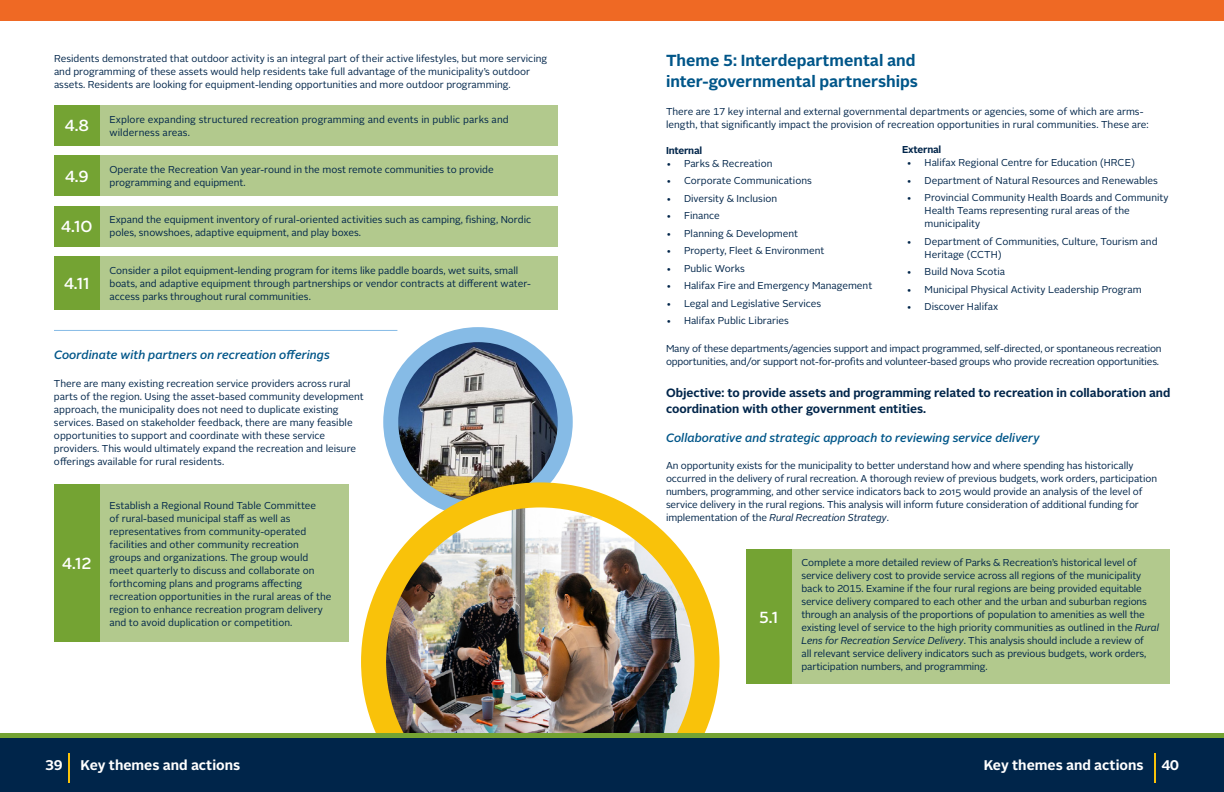
<style>
.page{position:relative;width:1224px;height:792px;background:#fff}
.page>*{position:absolute;margin:0;border:0;box-sizing:border-box;transform-origin:0 0}
.t1{font:700 16px/20.8px "Alright Sans";color:#005689}
.t2{font:500 16px "Alright Sans";color:#fff}
.t3{font:700 14px "Alright Sans";color:#fff}
.t4{font:700 12px/15.6px "Alright Sans";color:#00254a}
.t5{font:italic 500 12px "Alright Sans";color:#005689}
.t6{font:10px/13px "Alright Sans";color:#00254a}
.t7{font:10px/13px "Alright Sans";letter-spacing:-.02em;color:#00254a}
.t8{font:700 10px "Alright Sans";letter-spacing:-.02em;color:#00254a}
.s1{font-style:italic}
</style>
<div class="page">
<div style="left:0;top:0;width:1224px;height:20px;background:#ef6924"></div>
<img style="left:391px;top:335px;width:174px;height:174px;border-radius:87px">
<div style="left:383px;top:327px;width:190px;height:190px;border:15px solid #86bbe6;border-radius:50%"></div>
<img style="left:361px;top:482px;width:358px;height:251px">
<div style="left:0;top:734px;width:1224px;height:58px;background:#00254a"></div>
<div style="left:0;top:733px;width:1224px;height:5px;background:#74a333"></div>
<hr style="left:1154px;top:753px;width:2px;height:30px;background:#f9c20a">
<hr style="left:68px;top:753px;width:2px;height:30px;background:#f9c20a">
<div style="left:54px;top:105px;width:504px;height:41px;background:#b2c98d"></div>
<div style="left:54px;top:156px;width:504px;height:40px;background:#b2c98d"></div>
<div style="left:54px;top:206px;width:504px;height:40px;background:#b2c98d"></div>
<div style="left:54px;top:256px;width:504px;height:54px;background:#b2c98d"></div>
<div style="left:54px;top:485px;width:295px;height:157px;background:#b2c98d"></div>
<div style="left:54px;top:105px;width:45px;height:41px;background:#74a333"></div>
<div style="left:54px;top:156px;width:45px;height:40px;background:#74a333"></div>
<div style="left:54px;top:206px;width:45px;height:40px;background:#74a333"></div>
<div style="left:54px;top:256px;width:45px;height:54px;background:#74a333"></div>
<div style="left:54px;top:485px;width:45px;height:157px;background:#74a333"></div>
<hr style="left:54px;top:330px;width:343px;height:1px;background:#86bbe6">
<div style="left:746px;top:549px;width:424px;height:135px;background:#b2c98d"></div>
<div style="left:746px;top:549px;width:45px;height:135px;background:#74a333"></div>
<p class="t6" style="left:54px;top:52px;width:495px">Residents demonstrated that outdoor activity is an integral part of their active lifestyles, but more servicing and programming of these assets would help residents take full advantage of the municipality’s outdoor assets. Residents are looking for equipment-lending opportunities and more outdoor programming.</p>
<p class="t6" style="left:109px;top:113px;width:401px">Explore expanding structured recreation programming and events in public parks and wilderness areas.</p>
<p class="t6" style="left:109px;top:163px;width:386px">Operate the Recreation Van year-round in the most remote communities to provide programming and equipment.</p>
<p class="t6" style="left:109px;top:214px;width:423px">Expand the equipment inventory of rural-oriented activities such as camping, fishing, Nordic poles, snowshoes, adaptive equipment, and play boxes.</p>
<p class="t6" style="left:109px;top:264px;width:423px">Consider a pilot equipment-lending program for items like paddle boards, wet suits, small boats, and adaptive equipment through partnerships or vendor contracts at different water&shy;access parks throughout rural communities.</p>
<h1 class="t2" style="left:64px;top:115px;width:26px">4.8</h1>
<h1 class="t2" style="left:65px;top:165px;width:26px">4.9</h1>
<h1 class="t2" style="left:61px;top:216px;width:33px">4.10</h1>
<h1 class="t2" style="left:64px;top:273px;width:27px">4.11</h1>
<p class="t5" style="left:54px;top:347px;width:277px">Coordinate with partners on recreation offerings</p>
<p class="t6" style="left:54px;top:377px;width:311px">There are many existing recreation service providers across rural parts of the region. Using the asset-based community development approach, the municipality does not need to duplicate existing services. Based on stakeholder feedback, there are many feasible opportunities to support and coordinate with these service providers. This would ultimately expand the recreation and leisure offerings available for rural residents.</p>
<h1 class="t2" style="left:62px;top:553px;width:31px">4.12</h1>
<p class="t6" style="left:109px;top:499px;width:224px">Establish a Regional Round Table Committee<br>of rural-based municipal staff as well as representatives from community-operated facilities and other community recreation groups and organizations. The group would meet quarterly to discuss and collaborate on forthcoming plans and programs affecting recreation opportunities in the rural areas of the region to enhance recreation program delivery and to avoid duplication or competition.</p>
<h1 class="t1" style="left:666px;top:50px;width:254px">Theme 5: Interdepartmental and inter-governmental partnerships</h1>
<p class="t6" style="left:666px;top:105px;width:484px">There are 17 key internal and external governmental departments or agencies, some of which are arms&shy;length, that significantly impact the provision of recreation opportunities in rural communities. These are:</p>
<p class="t8" style="left:666px;top:143px;width:38px">Internal</p>
<p class="t6" style="left:666px;top:157px;width:108px">• Parks &amp; Recreation</p>
<p class="t6" style="left:666px;top:174px;width:147px">• Corporate Communications</p>
<p class="t6" style="left:666px;top:192px;width:113px">• Diversity &amp; Inclusion</p>
<p class="t6" style="left:666px;top:209px;width:55px">• Finance</p>
<p class="t6" style="left:666px;top:227px;width:134px">• Planning &amp; Development</p>
<p class="t6" style="left:666px;top:244px;width:160px">• Property, Fleet &amp; Environment</p>
<p class="t6" style="left:666px;top:262px;width:80px">• Public Works</p>
<p class="t6" style="left:666px;top:279px;width:208px">• Halifax Fire and Emergency Management</p>
<p class="t6" style="left:666px;top:297px;width:157px">• Legal and Legislative Services</p>
<p class="t6" style="left:666px;top:314px;width:125px">• Halifax Public Libraries</p>
<p class="t8" style="left:902px;top:143px;width:41px">External</p>
<p class="t6" style="left:907px;top:156px;width:230px">• Halifax Regional Centre for Education (HRCE)</p>
<p class="t6" style="left:907px;top:174px;width:253px">• Department of Natural Resources and Renewables</p>
<p class="t6" style="left:925px;top:191px;width:245px;text-indent:-18px">• Provincial Community Health Boards and Community<br>Health Teams representing rural areas of the municipality</p>
<p class="t6" style="left:925px;top:235px;width:234px;text-indent:-18px">• Department of Communities, Culture, Tourism and<br>Heritage (CCTH)</p>
<p class="t6" style="left:907px;top:265px;width:100px">• Build Nova Scotia</p>
<p class="t6" style="left:907px;top:283px;width:237px">• Municipal Physical Activity Leadership Program</p>
<p class="t6" style="left:907px;top:300px;width:93px">• Discover Halifax</p>
<p class="t7" style="left:666px;top:342px;width:497px">Many of these departments/agencies support and impact programmed, self-directed, or spontaneous recreation opportunities, and/or support not-for-profits and volunteer-based groups who provide recreation opportunities.</p>
<p class="t4" style="left:666px;top:385px;width:506px">Objective: to provide assets and programming related to recreation in collaboration and coordination with other government entities.</p>
<p class="t5" style="left:666px;top:429px;width:375px">Collaborative and strategic approach to reviewing service delivery</p>
<p class="t6" style="left:666px;top:460px;width:493px">An opportunity exists for the municipality to better understand how and where spending has historically occurred in the delivery of rural recreation. A thorough review of previous budgets, work orders, participation numbers, programming, and other service indicators back to 2015 would provide an analysis of the level of service delivery in the rural regions. This analysis will inform future consideration of additional funding for implementation of the <span class="s1">Rural Recreation Strategy</span>.</p>
<h1 class="t2" style="left:759px;top:606px;width:20px">5.1</h1>
<p class="t6" style="left:801px;top:557px;width:359px">Complete a more detailed review of Parks &amp; Recreation’s historical level of service delivery cost to provide service across all regions of the municipality back to 2015. Examine if the four rural regions are being provided equitable service delivery compared to each other and the urban and suburban regions through an analysis of the proportions of population to amenities as well the existing level of service to the high priority communities as outlined in the <span class="s1">Rural Lens for Recreation Service Delivery</span>. This analysis should include a review of<br>all relevant service delivery indicators such as previous budgets, work orders, participation numbers, and programming.</p>
<h2 class="t3" style="left:45px;top:755px;width:19px">39</h2>
<h2 class="t3" style="left:80px;top:755px;width:161px">Key themes and actions</h2>
<h2 class="t3" style="left:984px;top:755px;width:161px">Key themes and actions</h2>
<h2 class="t3" style="left:1162px;top:755px;width:19px">40</h2>
</div>
